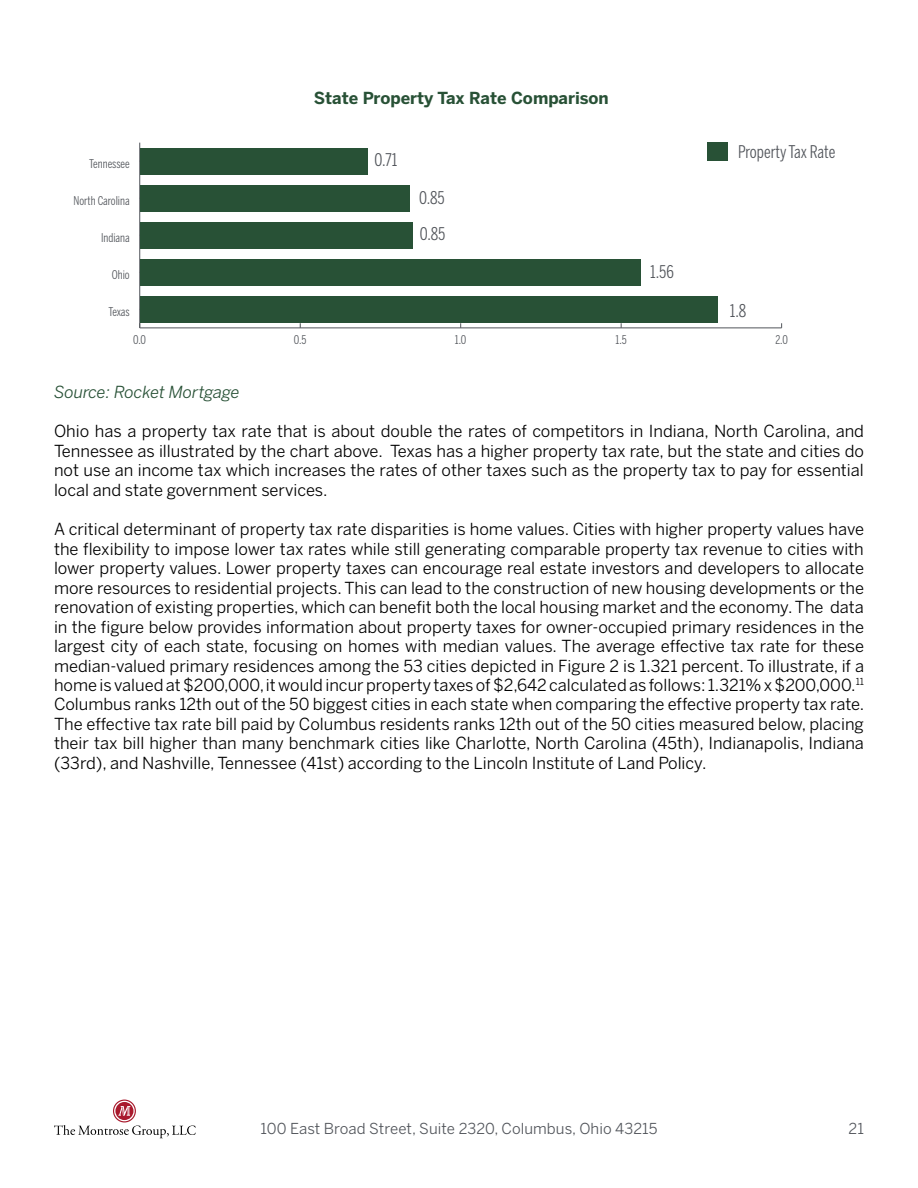
<style>
.page{position:relative;width:918px;height:1188px;background:#fff}
.page>*{position:absolute;margin:0;border:0;box-sizing:border-box;transform-origin:0 0}
.t1{font:17.4px/36.5px "Benton Sans Comp";color:#52555b}
.t2{font:16.5px/19.5px "Benton Sans";color:#000;text-align:justify}
.t3{font:700 16.5px "Benton Sans";color:#285136}
.t4{font:italic 16.5px "Benton Sans";letter-spacing:-.005em;color:#285136}
.t5{font:15px "Benton Sans";letter-spacing:.005em;color:#52555b}
.t6{font:12px "Benton Sans Comp";color:#52555b}
</style>
<div class="page">
<svg style="left:54px;top:1125px;width:142px;height:13px"></svg>
<div style="left:115px;top:1102px;width:18px;height:18px;background:#a91a2d;border-radius:50%"></div>
<div style="left:113px;top:1100px;width:23px;height:23px;border:1px solid #a91a2d;border-radius:50%"></div>
<svg style="left:118px;top:1106px;width:12px;height:10px"></svg>
<hr style="left:140px;top:328px;width:642px;height:1px;background:#52555b">
<hr style="left:139px;top:143px;width:1px;height:185px;background:#52555b">
<div style="left:708px;top:143px;width:20px;height:18px;background:#285136"></div>
<div style="left:140px;top:148px;width:228px;height:26px;background:#285136"></div>
<div style="left:140px;top:185px;width:269px;height:27px;background:#285136"></div>
<div style="left:140px;top:222px;width:273px;height:27px;background:#285136"></div>
<div style="left:140px;top:259px;width:500px;height:27px;background:#285136"></div>
<div style="left:140px;top:296px;width:577px;height:27px;background:#285136"></div>
<p class="t3" style="left:314px;top:88px;width:297px">State Property Tax Rate Comparison</p>
<p class="t6" style="left:89px;top:156px;width:42px">Tennessee</p>
<p class="t1" style="left:375px;top:142px;width:24px">0.71</p>
<p class="t6" style="left:73px;top:193px;width:58px">North Carolina</p>
<p class="t6" style="left:101px;top:230px;width:30px">Indiana</p>
<p class="t6" style="left:112px;top:268px;width:19px">Ohio</p>
<p class="t6" style="left:108px;top:305px;width:23px">Texas</p>
<p class="t1" style="left:419px;top:179px;width:28px">0.85<br>0.85</p>
<p class="t1" style="left:650px;top:253px;width:25px">1.56</p>
<p class="t1" style="left:738px;top:134px;width:99px">Property Tax Rate</p>
<p class="t1" style="left:730px;top:292px;width:18px">1.8</p>
<p class="t6" style="left:133px;top:333px;width:14px">0.0</p>
<p class="t6" style="left:294px;top:333px;width:14px">0.5</p>
<p class="t6" style="left:455px;top:333px;width:13px">1.0</p>
<p class="t6" style="left:616px;top:333px;width:13px">1.5</p>
<p class="t6" style="left:775px;top:333px;width:14px">2.0</p>
<p class="t4" style="left:54px;top:381px;width:187px">Source: Rocket Mortgage</p>
<p class="t2" style="left:54px;top:422px;width:812px">Ohio has a property tax rate that is about double the rates of competitors in Indiana, North Carolina, and Tennessee as illustrated by the chart above. Texas has a higher property tax rate, but the state and cities do not use an income tax which increases the rates of other taxes such as the property tax to pay for essential local and state government services.</p>
<p class="t2" style="left:54px;top:519px;width:812px">A critical determinant of property tax rate disparities is home values. Cities with higher property values have the flexibility to impose lower tax rates while still generating comparable property tax revenue to cities with lower property values. Lower property taxes can encourage real estate investors and developers to allocate more resources to residential projects. This can lead to the construction of new housing developments or the renovation of existing properties, which can benefit both the local housing market and the economy. The data in the figure below provides information about property taxes for owner-occupied primary residences in the largest city of each state, focusing on homes with median values. The average effective tax rate for these median-valued primary residences among the 53 cities depicted in Figure 2 is 1.321 percent. To illustrate, if a home is valued at $200,000, it would incur property taxes of $2,642 calculated as follows: 1.321% x $200,000.<sup>11<br></sup>Columbus ranks 12th out of the 50 biggest cities in each state when comparing the effective property tax rate.<br>The effective tax rate bill paid by Columbus residents ranks 12th out of the 50 cities measured below, placing their tax bill higher than many benchmark cities like Charlotte, North Carolina (45th), Indianapolis, Indiana (33rd), and Nashville, Tennessee (41st) according to the Lincoln Institute of Land Policy.</p>
<p class="t5" style="left:261px;top:1120px;width:399px">100 East Broad Street, Suite 2320, Columbus, Ohio 43215</p>
<p class="t5" style="left:849px;top:1120px;width:17px">21</p>
</div>
